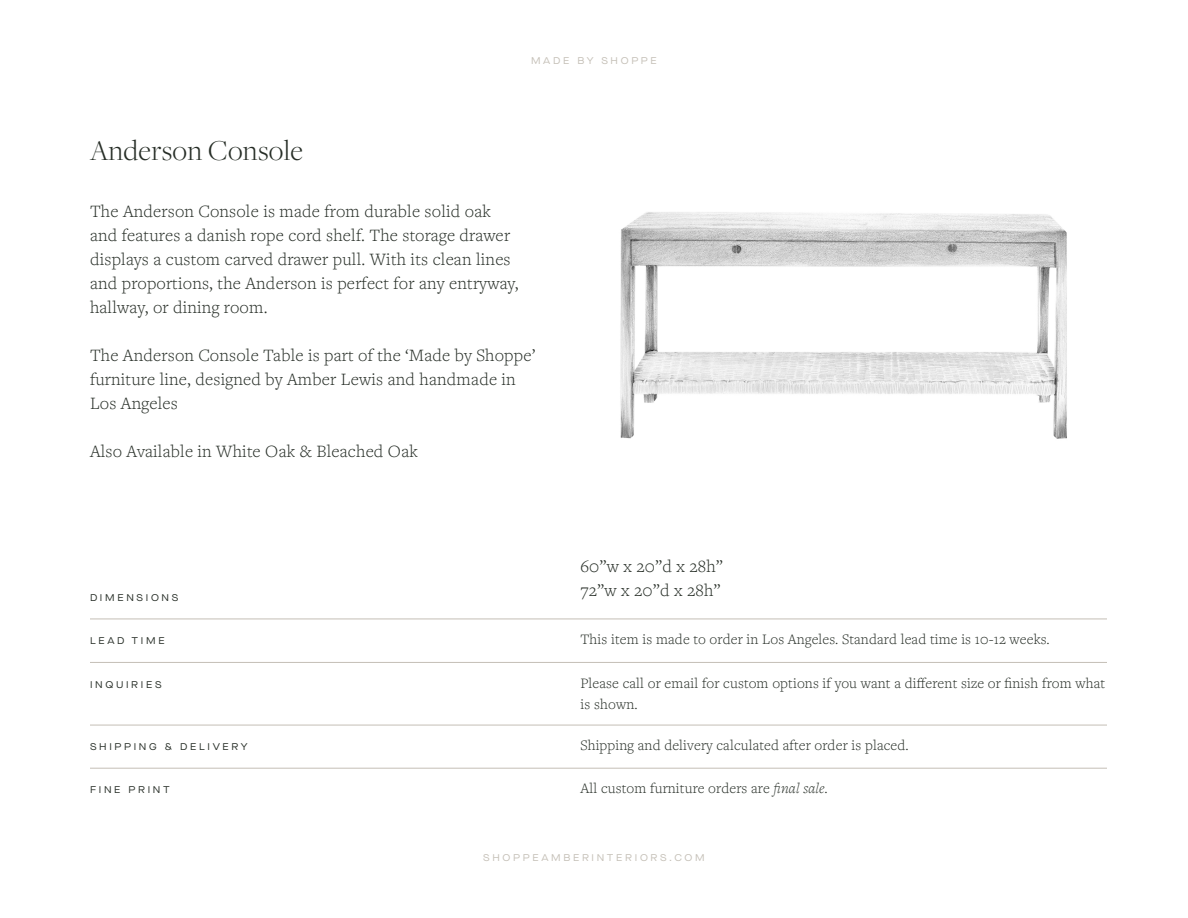
<style>
.page{position:relative;width:1188px;height:918px;background:#fff}
.page>*{position:absolute;margin:0;border:0;box-sizing:border-box;transform-origin:0 0}
.t1{font:300 30px "Freight Disp Pro";letter-spacing:.01em;color:#262d26}
.t2{font:300 18px/24px "Freight Text Pro";letter-spacing:.01em;color:#262d26}
.t3{font:300 15px/21px "Freight Text Pro";letter-spacing:.01em;color:#262d26}
.t4{font:9.75px "Maison Neue Extended";letter-spacing:.275em;color:#262d26}
.t5{font:9.75px "Maison Neue Extended";letter-spacing:.275em;color:#c4bfb6}
.s1{font-style:italic}
</style>
<div class="page">
<img style="left:620px;top:212px;width:447px;height:227px">
<hr style="left:90px;top:619px;width:1017px;height:1px;background:#c4bfb6">
<hr style="left:90px;top:662px;width:1017px;height:1px;background:#c4bfb6">
<hr style="left:90px;top:725px;width:1017px;height:1px;background:#c4bfb6">
<hr style="left:90px;top:768px;width:1017px;height:1px;background:#c4bfb6">
<p class="t1" style="left:90px;top:131px;width:215px">Anderson Console</p>
<p class="t5" style="left:531px;top:55px;width:127px">MADE BY SHOPPE</p>
<p class="t2" style="left:90px;top:199px;width:430px">The Anderson Console is made from durable solid oak and features a danish rope cord shelf. The storage drawer displays a custom carved drawer pull. With its clean lines and proportions, the Anderson is perfect for any entryway, hallway, or dining room.</p>
<p class="t2" style="left:90px;top:343px;width:447px">The Anderson Console Table is part of the ‘Made by Shoppe’ furniture line, designed by Amber Lewis and handmade in<br>Los Angeles</p>
<p class="t2" style="left:90px;top:439px;width:330px">Also Available in White Oak &amp; Bleached Oak</p>
<p class="t4" style="left:90px;top:591px;width:90px">DIMENSIONS</p>
<p class="t2" style="left:580px;top:554px;width:144px">60”w x 20”d x 28h”</p>
<p class="t2" style="left:580px;top:578px;width:142px">72”w x 20”d x 28h”</p>
<p class="t4" style="left:90px;top:634px;width:76px">LEAD TIME</p>
<p class="t3" style="left:580px;top:628px;width:471px">This item is made to order in Los Angeles. Standard lead time is 10-12 weeks.</p>
<p class="t4" style="left:90px;top:678px;width:73px">INQUIRIES</p>
<p class="t3" style="left:580px;top:672px;width:526px">Please call or email for custom options if you want a different size or finish from what is shown.</p>
<p class="t4" style="left:90px;top:740px;width:159px">SHIPPING &amp; DELIVERY</p>
<p class="t3" style="left:580px;top:735px;width:330px">Shipping and delivery calculated after order is placed.</p>
<p class="t4" style="left:90px;top:784px;width:81px">FINE PRINT</p>
<p class="t3" style="left:580px;top:778px;width:249px">All custom furniture orders are <span class="s1">final sale</span>.</p>
<p class="t5" style="left:483px;top:851px;width:223px">SHOPPEAMBERINTERIORS.COM</p>
</div>
